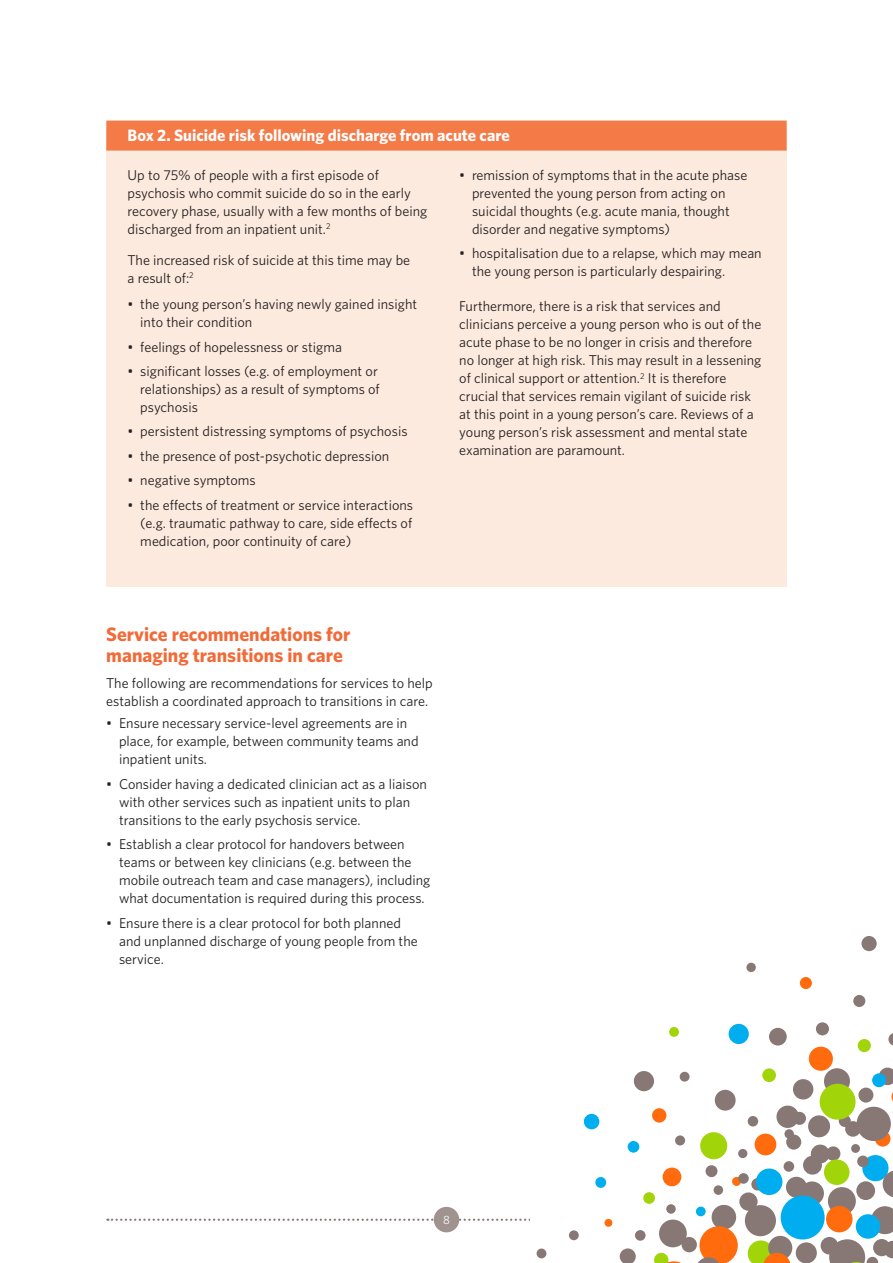
<style>
.page{position:relative;width:893px;height:1263px;background:#fff}
.page>*{position:absolute;margin:0;border:0;box-sizing:border-box;transform-origin:0 0}
.t1{font:700 19.5px/21px "Whitney";color:#f26a37}
.Box_title{font:700 16.5px "Whitney";color:#fff}
.body_text{font:14.25px/18px "Whitney";color:#231f20}
.body_text_bullet_lea{font:14.25px/18px "Whitney";color:#231f20}
.t2{font:12px "Whitney";color:#fff}
</style>
<div class="page">
<div style="left:434px;top:1207px;width:25px;height:25px;background:#9f928f;border-radius:50%"></div>
<div style="left:106px;top:128px;width:681px;height:459px;background:#fdeade"></div>
<div style="left:106px;top:121px;width:681px;height:30px;background:#f47a48"></div>
<div style="left:738px;top:1149px;width:9px;height:9px;background:#887875;border-radius:50%"></div>
<div style="left:784px;top:1129px;width:10px;height:9px;background:#887875;border-radius:50%"></div>
<div style="left:746px;top:963px;width:10px;height:9px;background:#887875;border-radius:50%"></div>
<div style="left:826px;top:1146px;width:14px;height:15px;background:#887875;border-radius:50%"></div>
<div style="left:851px;top:1144px;width:9px;height:9px;background:#887875;border-radius:50%"></div>
<div style="left:769px;top:1028px;width:18px;height:17px;background:#887875;border-radius:50%"></div>
<div style="left:816px;top:1022px;width:13px;height:13px;background:#887875;border-radius:50%"></div>
<div style="left:858px;top:1039px;width:13px;height:13px;background:#a2d40a;border-radius:50%"></div>
<div style="left:652px;top:1108px;width:14px;height:14px;background:#ff6b0d;border-radius:50%"></div>
<div style="left:732px;top:1177px;width:9px;height:9px;background:#ff6b0d;border-radius:50%"></div>
<div style="left:875px;top:1131px;width:15px;height:15px;background:#ff6b0d;border-radius:50%"></div>
<svg style="left:751px;top:1178px;width:13px;height:12px"></svg>
<div style="left:786px;top:1177px;width:21px;height:21px;background:#887875;border-radius:50%"></div>
<div style="left:800px;top:1181px;width:24px;height:24px;background:#887875;border-radius:50%"></div>
<div style="left:824px;top:1159px;width:25px;height:26px;background:#a2d40a;border-radius:50%"></div>
<div style="left:793px;top:1079px;width:20px;height:20px;background:#887875;border-radius:50%"></div>
<div style="left:856px;top:1181px;width:19px;height:19px;background:#887875;border-radius:50%"></div>
<div style="left:862px;top:1155px;width:26px;height:26px;background:#00aeef;border-radius:50%"></div>
<div style="left:666px;top:1204px;width:10px;height:10px;background:#887875;border-radius:50%"></div>
<div style="left:705px;top:1165px;width:12px;height:12px;background:#887875;border-radius:50%"></div>
<div style="left:748px;top:1116px;width:10px;height:10px;background:#887875;border-radius:50%"></div>
<svg style="left:888px;top:1033px;width:5px;height:13px"></svg>
<div style="left:643px;top:1192px;width:12px;height:12px;background:#a2d40a;border-radius:50%"></div>
<div style="left:628px;top:1141px;width:11px;height:12px;background:#00aeef;border-radius:50%"></div>
<div style="left:696px;top:1206px;width:10px;height:10px;background:#00aeef;border-radius:50%"></div>
<div style="left:675px;top:1135px;width:10px;height:10px;background:#887875;border-radius:50%"></div>
<div style="left:680px;top:1072px;width:9px;height:9px;background:#887875;border-radius:50%"></div>
<div style="left:669px;top:1027px;width:10px;height:10px;background:#a2d40a;border-radius:50%"></div>
<div style="left:714px;top:1185px;width:9px;height:10px;background:#887875;border-radius:50%"></div>
<div style="left:739px;top:1192px;width:19px;height:19px;background:#887875;border-radius:50%"></div>
<div style="left:745px;top:1205px;width:31px;height:31px;background:#887875;border-radius:50%"></div>
<div style="left:828px;top:1187px;width:28px;height:28px;background:#887875;border-radius:50%"></div>
<div style="left:595px;top:1177px;width:11px;height:11px;background:#00aeef;border-radius:50%"></div>
<div style="left:712px;top:1205px;width:24px;height:24px;background:#887875;border-radius:50%"></div>
<div style="left:715px;top:1090px;width:21px;height:20px;background:#887875;border-radius:50%"></div>
<div style="left:796px;top:1242px;width:21px;height:21px;background:#887875;border-radius:50%"></div>
<div style="left:781px;top:1195px;width:44px;height:44px;background:#00aeef;border-radius:50%"></div>
<div style="left:826px;top:1206px;width:26px;height:26px;background:#ff6b0d;border-radius:50%"></div>
<div style="left:756px;top:1168px;width:26px;height:27px;background:#00aeef;border-radius:50%"></div>
<svg style="left:883px;top:1170px;width:10px;height:27px"></svg>
<div style="left:729px;top:1024px;width:20px;height:20px;background:#00aeef;border-radius:50%"></div>
<div style="left:634px;top:1071px;width:20px;height:20px;background:#887875;border-radius:50%"></div>
<div style="left:861px;top:936px;width:16px;height:15px;background:#887875;border-radius:50%"></div>
<div style="left:768px;top:1236px;width:24px;height:24px;background:#887875;border-radius:50%"></div>
<div style="left:809px;top:1046px;width:24px;height:25px;background:#ff6b0d;border-radius:50%"></div>
<div style="left:700px;top:1132px;width:27px;height:27px;background:#a2d40a;border-radius:50%"></div>
<div style="left:820px;top:1237px;width:18px;height:17px;background:#887875;border-radius:50%"></div>
<div style="left:845px;top:1121px;width:16px;height:16px;background:#887875;border-radius:50%"></div>
<div style="left:755px;top:1133px;width:21px;height:22px;background:#ff6b0d;border-radius:50%"></div>
<div style="left:663px;top:1167px;width:18px;height:19px;background:#ff6b0d;border-radius:50%"></div>
<div style="left:784px;top:1161px;width:10px;height:11px;background:#887875;border-radius:50%"></div>
<div style="left:738px;top:1173px;width:11px;height:11px;background:#887875;border-radius:50%"></div>
<div style="left:762px;top:1068px;width:14px;height:14px;background:#a2d40a;border-radius:50%"></div>
<div style="left:857px;top:1155px;width:12px;height:12px;background:#887875;border-radius:50%"></div>
<div style="left:793px;top:1112px;width:13px;height:13px;background:#887875;border-radius:50%"></div>
<div style="left:776px;top:1105px;width:23px;height:23px;background:#887875;border-radius:50%"></div>
<div style="left:786px;top:1134px;width:15px;height:15px;background:#887875;border-radius:50%"></div>
<div style="left:808px;top:1115px;width:22px;height:22px;background:#887875;border-radius:50%"></div>
<div style="left:803px;top:1156px;width:19px;height:18px;background:#887875;border-radius:50%"></div>
<div style="left:811px;top:1144px;width:19px;height:19px;background:#887875;border-radius:50%"></div>
<div style="left:839px;top:1115px;width:12px;height:12px;background:#887875;border-radius:50%"></div>
<div style="left:853px;top:995px;width:12px;height:12px;background:#887875;border-radius:50%"></div>
<div style="left:800px;top:977px;width:12px;height:12px;background:#ff6b0d;border-radius:50%"></div>
<div style="left:824px;top:1068px;width:26px;height:26px;background:#887875;border-radius:50%"></div>
<div style="left:820px;top:1084px;width:36px;height:36px;background:#a2d40a;border-radius:50%"></div>
<svg style="left:107px;top:1218px;width:684px;height:45px"></svg>
<svg style="left:829px;top:1206px;width:64px;height:57px"></svg>
<div style="left:584px;top:1114px;width:15px;height:15px;background:#00aeef;border-radius:50%"></div>
<div style="left:856px;top:1107px;width:35px;height:34px;background:#887875;border-radius:50%"></div>
<div style="left:858px;top:1087px;width:15px;height:15px;background:#887875;border-radius:50%"></div>
<div style="left:872px;top:1073px;width:14px;height:14px;background:#00aeef;border-radius:50%"></div>
<svg style="left:879px;top:1067px;width:14px;height:59px"></svg>
<p class="Box_title" style="left:128px;top:124px;width:384px">Box 2. Suicide risk following discharge from acute care</p>
<p class="body_text" style="left:128px;top:166px;width:301px">Up to 75% of people with a first episode of psychosis who commit suicide do so in the early recovery phase, usually with a few months of being discharged from an inpatient unit.<sup>2</sup></p>
<p class="body_text" style="left:128px;top:250px;width:284px">The increased risk of suicide at this time may be a result of:<sup>2</sup></p>
<p class="body_text" style="left:140px;top:295px;width:278px;text-indent:-13px">• the young person’s having newly gained insight into their condition</p>
<p class="body_text" style="left:128px;top:337px;width:216px">• feelings of hopelessness or stigma</p>
<p class="body_text" style="left:140px;top:362px;width:241px;text-indent:-13px">• significant losses (e.g. of employment or relationships) as a result of symptoms of psychosis</p>
<p class="body_text" style="left:128px;top:422px;width:281px">• persistent distressing symptoms of psychosis</p>
<p class="body_text" style="left:128px;top:446px;width:263px">• the presence of post-psychotic depression</p>
<p class="body_text" style="left:128px;top:471px;width:130px">• negative symptoms</p>
<p class="body_text" style="left:140px;top:495px;width:274px;text-align:justify;text-indent:-13px">• the effects of treatment or service interactions (e.g. traumatic pathway to care, side effects of medication, poor continuity of care)</p>
<p class="body_text" style="left:472px;top:166px;width:277px;text-indent:-13px">• remission of symptoms that in the acute phase prevented the young person from acting on suicidal thoughts (e.g. acute mania, thought disorder and negative symptoms)</p>
<p class="body_text" style="left:472px;top:244px;width:291px;text-indent:-13px">• hospitalisation due to a relapse, which may mean the young person is particularly despairing.</p>
<p class="body_text" style="left:459px;top:297px;width:304px">Furthermore, there is a risk that services and clinicians perceive a young person who is out of the acute phase to be no longer in crisis and therefore no longer at high risk. This may result in a lessening of clinical support or attention.<sup>2</sup> It is therefore crucial that services remain vigilant of suicide risk at this point in a young person’s care. Reviews of a young person’s risk assessment and mental state examination are paramount.</p>
<h1 class="t1" style="left:106px;top:623px;width:246px">Service recommendations for managing transitions in care</h1>
<p class="body_text_bullet_lea" style="left:106px;top:674px;width:328px">The following are recommendations for services to help establish a coordinated approach to transitions in care.</p>
<p class="body_text" style="left:119px;top:714px;width:301px;text-indent:-13px">• Ensure necessary service-level agreements are in place, for example, between community teams and inpatient units.</p>
<p class="body_text" style="left:119px;top:774px;width:309px;text-indent:-13px">• Consider having a dedicated clinician act as a liaison with other services such as inpatient units to plan transitions to the early psychosis service.</p>
<p class="body_text" style="left:119px;top:835px;width:313px;text-indent:-13px">• Establish a clear protocol for handovers between teams or between key clinicians (e.g. between the mobile outreach team and case managers), including what documentation is required during this process.</p>
<p class="body_text" style="left:119px;top:913px;width:300px;text-indent:-13px">• Ensure there is a clear protocol for both planned and unplanned discharge of young people from the service.</p>
<p class="t2" style="left:443px;top:1211px;width:8px">8</p>
</div>
